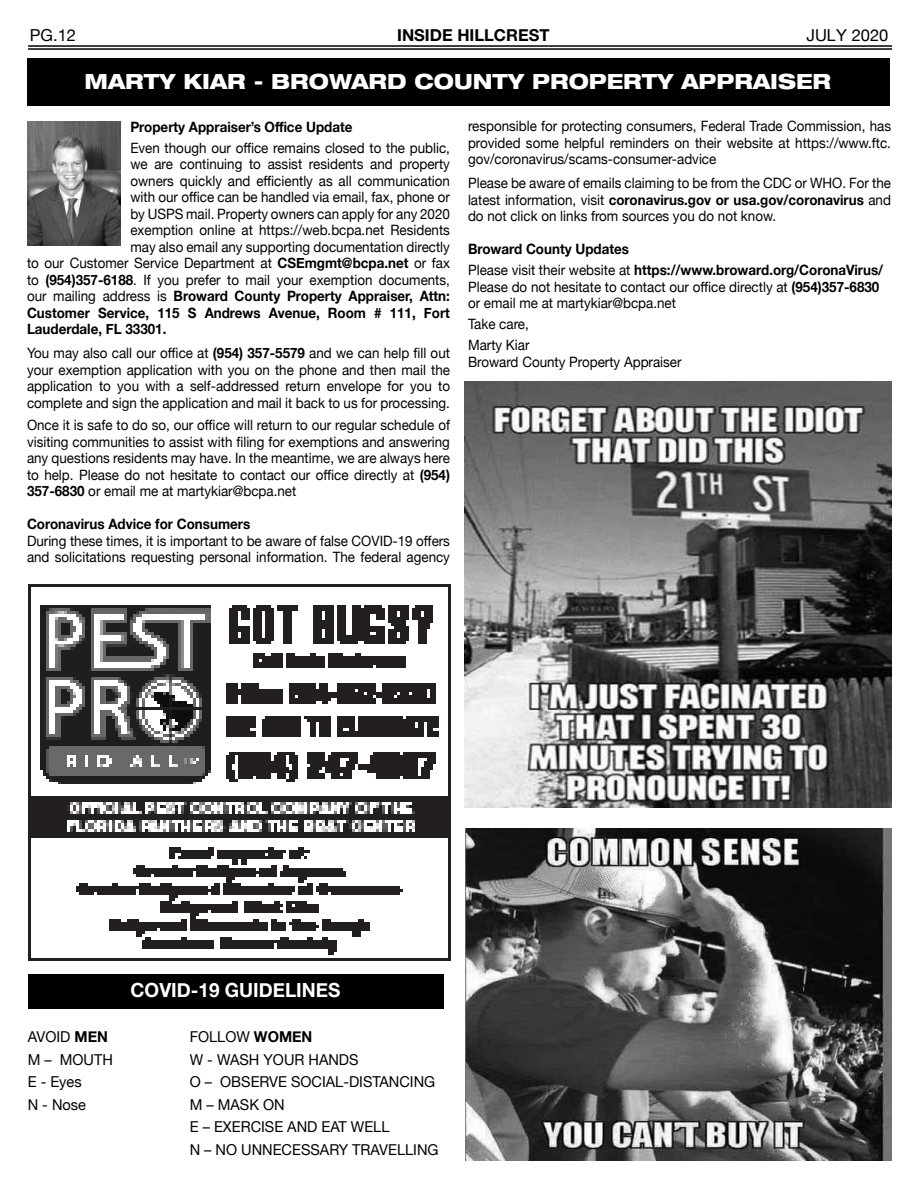
<style>
.page{position:relative;width:918px;height:1188px;background:#fff}
.page>*{position:absolute;margin:0;border:0;box-sizing:border-box;transform-origin:0 0}
.t1{font:700 condensed 28.5px "Helvetica Neue LT Std";color:#fff;scale:1.04 1}
.t2{font:800 expanded 21px "Helvetica Neue LT Std";color:#fff;scale:.96 1}
.t3{font:700 19.5px "Helvetica Neue";color:#fff}
.t4{font:800 expanded 17.85px "Helvetica Neue LT Std";color:#fff;scale:.96 1}
.t5{font:700 16.5px "Helvetica Neue LT Std";color:#000}
.t6{font:16.5px "Helvetica Neue";color:#000}
.t7{font:italic 16.5px "Helvetica Neue LT Std";color:#000}
.t8{font:15px/22.5px "Helvetica Neue";color:#000}
.t9{font:14.25px/16.5px "Helvetica Neue";color:#000;text-align:justify;scale:.94 1}
.t10{font:700 14.25px/21px "Helvetica Neue";color:#000;scale:.94 1}
.s1{font-family:"Arial"}
.s2{font-weight:700}
.s3{font-weight:400}
</style>
<div class="page">
<hr style="left:28px;top:45px;width:864px;height:2px;background:#000">
<hr style="left:28px;top:48px;width:864px;height:2px;background:#000">
<div style="left:27px;top:58px;width:863px;height:47px;background:#000"></div>
<img style="left:27px;top:122px;width:94px;height:124px">
<img style="left:28px;top:584px;width:423px;height:377px">
<div style="left:28px;top:974px;width:415px;height:34px;background:#000"></div>
<img style="left:464px;top:381px;width:428px;height:426px">
<img style="left:465px;top:829px;width:426px;height:331px">
<p class="t6" style="left:28px;top:20px;width:48px">PG.18</p>
<p class="t5" style="left:400px;top:21px;width:154px">INSIDE HILLCREST</p>
<p class="t6" style="left:804px;top:20px;width:83px">JU<span class="s1">LY</span> 2020</p>
<p class="t6" style="left:30px;top:23px;width:48px">PG.12</p>
<p class="t5" style="left:397px;top:25px;width:154px">INSIDE HILLCREST</p>
<p class="t6" style="left:806px;top:23px;width:83px">JU<span class="s1">LY</span> 2020</p>
<h1 class="t1" style="left:53px;top:67px;width:777px">STATE OF THE COUNTY - County Commissioner Beam Furr - District 6</h1>
<h2 class="t2" style="left:85px;top:68px;width:779px">MARTY KIAR - BROWARD COUNTY PROPERTY APPRAISER</h2>
<p class="t10" style="left:130px;top:116px;width:238px">Property Appraiser’s Office Update</p>
<p class="t9" style="left:130px;top:140px;width:342px">Even though our office remains closed to the public,</p>
<p class="t9" style="left:130px;top:157px;width:342px">we are continuing to assist residents and property</p>
<p class="t9" style="left:130px;top:173px;width:342px">owners quickly and efficiently as all communication</p>
<p class="t9" style="left:130px;top:190px;width:342px">with our office can be handled via email, fax, phone or</p>
<p class="t9" style="left:130px;top:206px;width:342px">by USPS mail. Property owners can apply for any 2020</p>
<p class="t9" style="left:130px;top:223px;width:342px">exemption online at https://web.bcpa.net Residents</p>
<p class="t9" style="left:130px;top:239px;width:342px">may also email any supporting documentation directly</p>
<p class="t9" style="left:27px;top:256px;width:451px">to our Customer Service Department at <span class="s2">CSEmgmt@bcpa.net</span> or fax</p>
<p class="t9" style="left:27px;top:272px;width:451px">to <span class="s2">(954)357-6188</span>. If you prefer to mail your exemption documents,</p>
<p class="t10" style="left:27px;top:286px;width:451px"><span class="s3">our mailing address is</span> Broward County Property Appraiser, Attn:</p>
<p class="t10" style="left:27px;top:302px;width:452px">Customer Service, 115 S Andrews Avenue, Room # 111, Fort</p>
<p class="t10" style="left:27px;top:319px;width:150px">Lauderdale, FL 33301.</p>
<p class="t9" style="left:27px;top:346px;width:452px">You may also call our office at <span class="s2">(954) 357-5579</span> and we can help fill out your exemption application with you on the phone and then mail the application to you with a self-addressed return envelope for you to complete and sign the application and mail it back to us for processing.</p>
<p class="t9" style="left:27px;top:418px;width:452px">Once it is safe to do so, our office will return to our regular schedule of visiting communities to assist with filing for exemptions and answering any questions residents may have. In the meantime, we are always here to help. Please do not hesitate to contact our office directly at <span class="s2">(954)<br>357-6830</span> or email me at martykiar@bcpa.net</p>
<p class="t10" style="left:27px;top:514px;width:239px">Coronavirus Advice for Consumers</p>
<p class="t9" style="left:27px;top:533px;width:452px">During these times, it is important to be aware of false COVID-19 offers and solicitations requesting personal information. The federal agency</p>
<p class="t4" style="left:76px;top:77px;width:663px">MARTY KIAR - BROWARD COUNTY PROPERTY APPRAISER</p>
<p class="t9" style="left:468px;top:119px;width:452px">responsible for protecting consumers, Federal Trade Commission, has provided some helpful reminders on their website at https://www.ftc. gov/coronavirus/scams-consumer-advice</p>
<p class="t9" style="left:468px;top:176px;width:452px">Please be aware of emails claiming to be from the CDC or WHO. For the latest information, visit <span class="s2">coronavirus.gov or usa.gov/coronavirus</span> and do not click on links from sources you do not know.</p>
<p class="t10" style="left:468px;top:239px;width:443px">Broward County Updates<br><span class="s3">Please visit their website at</span> https://www.broward.org/CoronaVirus/</p>
<p class="t9" style="left:468px;top:279px;width:439px">Please do not hesitate to contact our office directly at <span class="s2">(954)357-6830 </span>or email me at martykiar@bcpa.net</p>
<p class="t9" style="left:468px;top:314px;width:67px;line-height:21px">Take care,<br>Marty Kiar</p>
<p class="t9" style="left:468px;top:354px;width:229px">Broward County Property Appraiser</p>
<h3 class="t3" style="left:131px;top:975px;width:211px">COVID-19 GUIDELINES</h3>
<p class="t8" style="left:28px;top:1027px;width:82px">AVOID <span class="s2">MEN</span></p>
<p class="t8" style="left:190px;top:1027px;width:124px">FOLLOW <span class="s2">WOMEN</span></p>
<p class="t8" style="left:28px;top:1049px;width:87px">M – MOUTH</p>
<p class="t8" style="left:190px;top:1049px;width:170px">W - WASH YOUR HANDS</p>
<p class="t8" style="left:28px;top:1072px;width:55px">E - Eyes</p>
<p class="t8" style="left:190px;top:1072px;width:247px">O – OBSERVE SOCIAL-DISTANCING</p>
<p class="t8" style="left:28px;top:1094px;width:60px">N - Nose</p>
<p class="t8" style="left:190px;top:1094px;width:250px">M – MASK ON<br>E – EXERCISE AND EAT WELL<br>N – NO UNNECESSARY TRAVELLING</p>
<p class="t7" style="left:285px;top:1114px;width:125px"><sup>©</sup>Copyright 2020</p>
</div>
